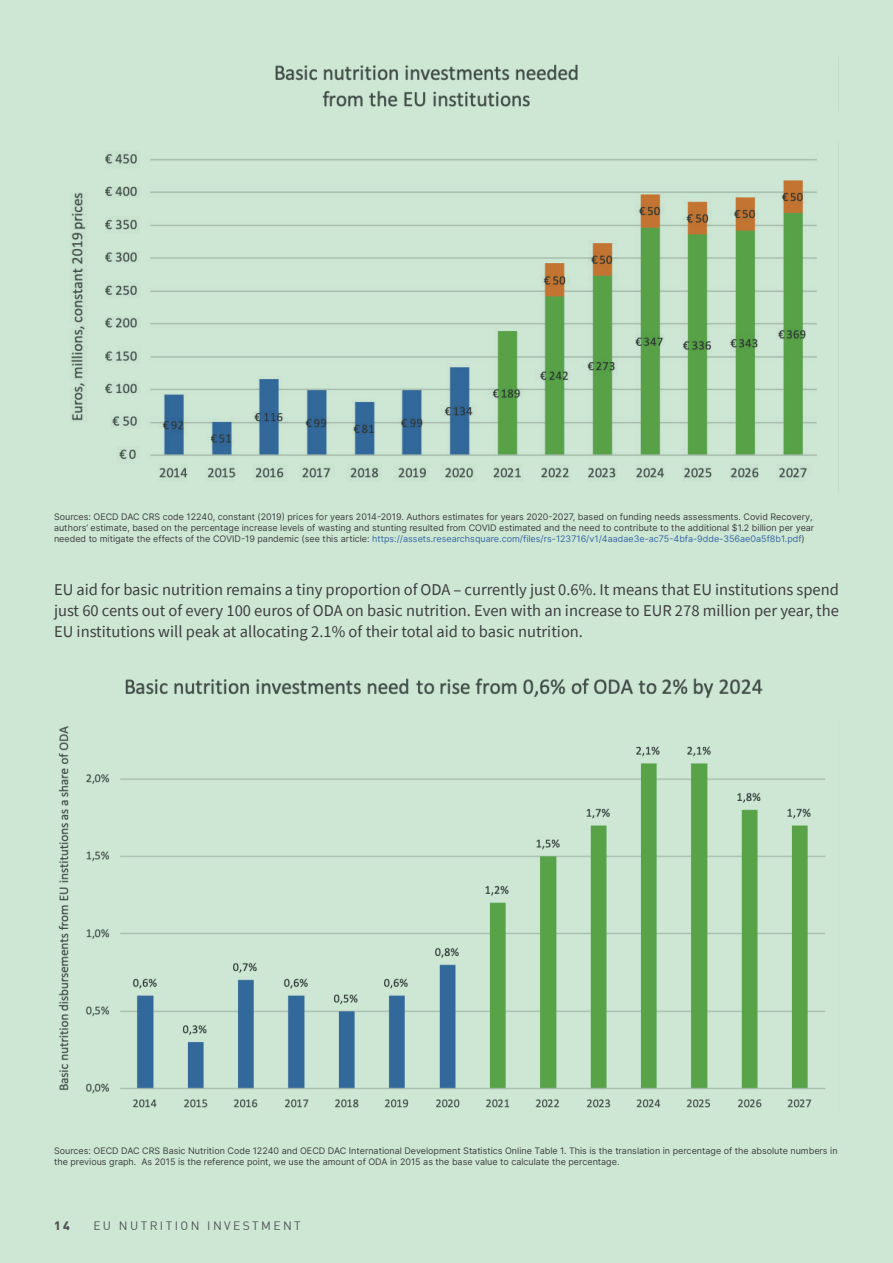
<style>
.page{position:relative;width:893px;height:1263px;background:#cee7d5}
.page>*{position:absolute;margin:0;border:0;box-sizing:border-box;transform-origin:0 0}
.t1{font:16.5px/21px "Source Sans Pro";color:#3e3e3f;text-align:justify}
.t2{font:12px "DIN";letter-spacing:.2em;color:#515456}
.t3{font:900 12px "DIN";color:#515456}
.t4{font:9px/10.8px "Inter";color:#3e3e3f}
.s1{color:#3667a4}
</style>
<div class="page">
<img style="left:275px;top:58px;width:564px;height:53px">
<img style="left:71px;top:153px;width:746px;height:325px">
<img style="left:58px;top:726px;width:767px;height:382px">
<img style="left:125px;top:678px;width:638px;height:20px">
<p class="t4" style="left:54px;top:512px;width:762px">Sources: OECD DAC CRS code 12240, constant (2019) prices for years 2014-2019. Authors estimates for years 2020-2027, based on funding needs assessments. Covid Recovery, authors’ estimate, based on the percentage increase levels of wasting and stunting resulted from COVID estimated and the need to contribute to the additional $1.2 billion per year needed to mitigate the effects of the COVID-19 pandemic (see this article: <span class="s1">https://assets.researchsquare.com/files/rs-123716/v1/4aadae3e-ac75-4bfa-9dde-356ae0a5f8b1.pdf</span>)</p>
<p class="t1" style="left:54px;top:579px;width:786px">EU aid for basic nutrition remains a tiny proportion of ODA – currently just 0.6%. It means that EU institutions spend just 60 cents out of every 100 euros of ODA on basic nutrition. Even with an increase to EUR 278 million per year, the EU institutions will peak at allocating 2.1% of their total aid to basic nutrition.</p>
<p class="t4" style="left:54px;top:1145px;width:785px">Sources: OECD DAC CRS Basic Nutrition Code 12240 and OECD DAC International Development Statistics Online Table 1. This is the translation in percentage of the absolute numbers in the previous graph. As 2015 is the reference point, we use the amount of ODA in 2015 as the base value to calculate the percentage.</p>
<h2 class="t3" style="left:54px;top:1217px;width:17px">14</h2>
<h2 class="t2" style="left:93px;top:1218px;width:209px">EU NUTRITION INVESTMENT</h2>
</div>
